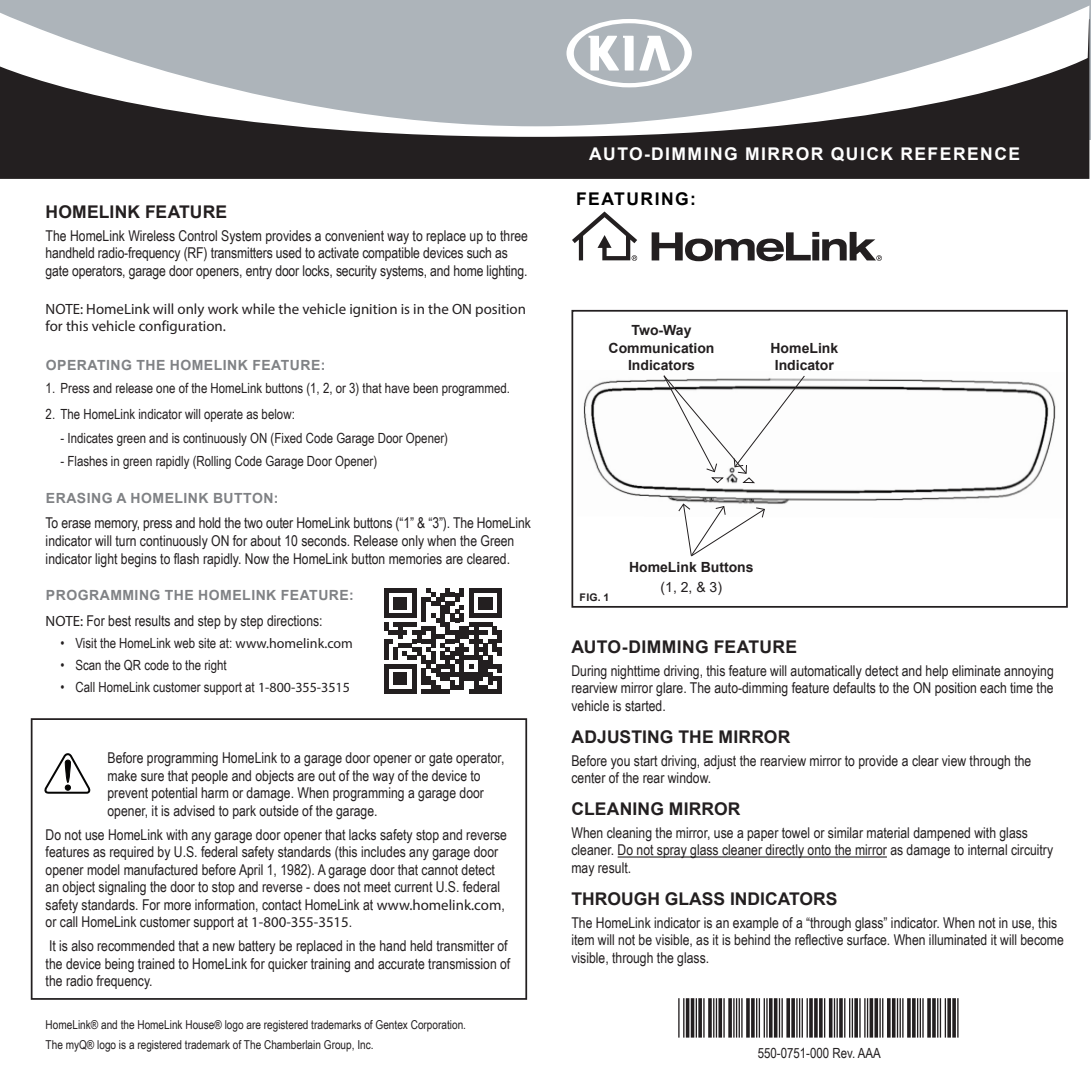
<style>
.page{position:relative;width:1092px;height:1092px;background:#fff}
.page>*{position:absolute;margin:0;border:0;box-sizing:border-box;transform-origin:0 0}
.t1{font:52.5px "Free 3 of 9";color:#231f20}
.Section_Header{font:700 17.5px "Arial";letter-spacing:.005em;color:#231f20}
.Title_Style{font:700 17.5px "Arial";letter-spacing:.085em;color:#fff}
.Title_Style-2{font:700 17.5px "Arial";letter-spacing:.085em;color:#000}
.Section_Header-2{font:14.88px/17.5px "Arial Narrow";color:#231f20}
.t2{font:14.88px/17.5px "Myriad Pro";color:#231f20}
.Instructions_1{font:14px "Arial Narrow";color:#231f20}
.Chapter_Header{font:700 14px "Arial";letter-spacing:.035em;color:#808285}
.Arrow_Labels{font:700 14px/17.5px "Arial";color:#231f20;text-align:center}
.Arrow_Labels-2{font:14px "Arial";color:#231f20}
.t3{font:12.25px "Arial Narrow";color:#231f20}
.Arrow_Labels-3{font:700 10.5px "Arial";color:#231f20}
.s1{font-family:"Myriad Pro"}
</style>
<div class="page">
<div style="left:571px;top:310px;width:496px;height:297px;border:2px solid #231f20"></div>
<img style="left:583px;top:378px;width:473px;height:126px">
<svg style="left:677px;top:503px;width:88px;height:54px"></svg>
<div style="left:31px;top:718px;width:496px;height:281px;border:2px solid #231f20"></div>
<svg style="left:44px;top:753px;width:47px;height:41px"></svg>
<svg style="left:384px;top:588px;width:118px;height:105px"></svg>
<div style="left:497px;top:634px;width:5px;height:9px;background:#231f20"></div>
<div style="left:497px;top:647px;width:5px;height:8px;background:#231f20"></div>
<div style="left:497px;top:664px;width:5px;height:8px;background:#231f20"></div>
<div style="left:497px;top:676px;width:5px;height:9px;background:#231f20"></div>
<div style="left:497px;top:685px;width:5px;height:8px;background:#231f20"></div>
<svg style="left:662px;top:375px;width:143px;height:108px"></svg>
<hr style="left:617px;top:856px;width:269px;height:1px;background:#231f20">
<svg style="left:651px;top:232px;width:230px;height:29px"></svg>
<svg style="left:572px;top:211px;width:65px;height:50px"></svg>
<div style="left:0;top:0;width:1089px;height:139px;background:#adb4ba"></div>
<div style="left:0;top:138px;width:1089px;height:41px;background:#231f20"></div>
<svg style="left:0;top:5px;width:1090px;height:133px"></svg>
<svg style="left:566px;top:19px;width:268px;height:68px"></svg>
<p class="Section_Header" style="left:46px;top:200px;width:183px">HOMELINK FEATURE</p>
<p class="Section_Header-2" style="left:46px;top:226px;width:484px">The HomeLink Wireless Control System provides a convenient way to replace up to three handheld radio-frequency (RF) transmitters used to activate compatible devices such as gate operators, garage door openers, entry door locks, security systems, and home lighting.</p>
<p class="t2" style="left:46px;top:300px;width:482px">NOTE: HomeLink will only work while the vehicle ignition is in the ON position for this vehicle configuration.</p>
<p class="Chapter_Header" style="left:46px;top:355px;width:281px">OPERATING THE HOMELINK FEATURE:</p>
<p class="Instructions_1" style="left:46px;top:378px;width:466px">1. Press and release one of the HomeLink buttons (1, 2, or 3) that have been programmed.</p>
<p class="Instructions_1" style="left:46px;top:404px;width:251px">2. The HomeLink indicator will operate as below:</p>
<p class="Instructions_1" style="left:61px;top:427px;width:389px">- Indicates green and is continuously ON (Fixed Code Garage Door Opener)</p>
<p class="Instructions_1" style="left:61px;top:451px;width:318px">- Flashes in green rapidly (Rolling Code Garage Door Opener)</p>
<p class="Chapter_Header" style="left:46px;top:488px;width:234px">ERASING A HOMELINK BUTTON:</p>
<p class="Section_Header-2" style="left:46px;top:514px;width:486px">To erase memory, press and hold the two outer HomeLink buttons (“1” &amp; “3”). The HomeLink indicator will turn continuously ON for about 10 seconds. Release only when the Green indicator light begins to flash rapidly. Now the HomeLink button memories are cleared.</p>
<p class="Chapter_Header" style="left:46px;top:585px;width:309px">PROGRAMMING THE HOMELINK FEATURE:</p>
<p class="Section_Header-2" style="left:46px;top:611px;width:278px"><span class="s1">NOTE:</span> For best results and step by step directions:</p>
<p class="Instructions_1" style="left:61px;top:632px;width:294px">• Visit the HomeLink web site at: <span class="s1">www.homelink.com</span></p>
<p class="Instructions_1" style="left:61px;top:654px;width:168px">• Scan the QR code to the right</p>
<p class="Instructions_1" style="left:61px;top:676px;width:291px">• Call HomeLink customer support at <span class="s1">1-800-355-3515</span></p>
<p class="Section_Header-2" style="left:107px;top:748px;width:398px">Before programming HomeLink to a garage door opener or gate operator, make sure that people and objects are out of the way of the device to prevent potential harm or damage. When programming a garage door opener, it is advised to park outside of the garage.</p>
<p class="Section_Header-2" style="left:46px;top:825px;width:463px">Do not use HomeLink with any garage door opener that lacks safety stop and reverse features as required by U.S. federal safety standards (this includes any garage door opener model manufactured before April 1, 1982). A garage door that cannot detect an object signaling the door to stop and reverse - does not meet current U.S. federal safety standards. For more information, contact HomeLink at <span class="s1">www.homelink.com</span>, or call HomeLink customer support at <span class="s1">1-800-355-3515</span>.</p>
<p class="Section_Header-2" style="left:46px;top:936px;width:466px">It is also recommended that a new battery be replaced in the hand held transmitter of the device being trained to HomeLink for quicker training and accurate transmission of the radio frequency.</p>
<p class="t3" style="left:46px;top:1015px;width:422px">HomeLink® and the HomeLink House® logo are registered trademarks of Gentex Corporation.</p>
<p class="t3" style="left:46px;top:1035px;width:329px">The myQ® logo is a registered trademark of The Chamberlain Group, Inc.</p>
<p class="Title_Style" style="left:589px;top:141px;width:432px">AUTO-DIMMING MIRROR QUICK REFERENCE</p>
<p class="Title_Style-2" style="left:576px;top:187px;width:121px">FEATURING:</p>
<p class="Arrow_Labels" style="left:608px;top:322px;width:107px">Two-Way<br>Communication</p>
<p class="Arrow_Labels" style="left:628px;top:357px;width:68px">Indicators</p>
<p class="Arrow_Labels" style="left:770px;top:339px;width:69px">HomeLink<br>Indicator</p>
<p class="Arrow_Labels" style="left:629px;top:558px;width:126px">HomeLink Buttons</p>
<p class="Arrow_Labels-2" style="left:660px;top:577px;width:63px">(1, 2, &amp; 3)</p>
<p class="Arrow_Labels-3" style="left:579px;top:590px;width:31px">FIG. 1</p>
<p class="Section_Header" style="left:571px;top:635px;width:227px">AUTO-DIMMING FEATURE</p>
<p class="Section_Header-2" style="left:571px;top:661px;width:484px;text-align:justify">During nighttime driving, this feature will automatically detect and help eliminate annoying rearview mirror glare. The auto-dimming feature defaults to the ON position each time the vehicle is started.</p>
<p class="Section_Header" style="left:571px;top:724px;width:220px">ADJUSTING THE MIRROR</p>
<p class="Section_Header-2" style="left:571px;top:751px;width:461px">Before you start driving, adjust the rearview mirror to provide a clear view through the center of the rear window.</p>
<p class="Section_Header" style="left:571px;top:796px;width:171px">CLEANING MIRROR</p>
<p class="Section_Header-2" style="left:571px;top:823px;width:483px">When cleaning the mirror, use a paper towel or similar material dampened with glass cleaner. Do not spray glass cleaner directly onto the mirror as damage to internal circuitry may result.</p>
<p class="Section_Header" style="left:571px;top:886px;width:267px">THROUGH GLASS INDICATORS</p>
<p class="Section_Header-2" style="left:571px;top:913px;width:494px">The HomeLink indicator is an example of a “through glass” indicator. When not in use, this item will not be visible, as it is behind the reflective surface. When illuminated it will become visible, through the glass.</p>
<p class="t1" style="left:678px;top:988px;width:283px">*550-0751-000*</p>
<p class="Instructions_1" style="left:757px;top:1042px;width:124px">550-0751-000 Rev. AAA</p>
</div>
